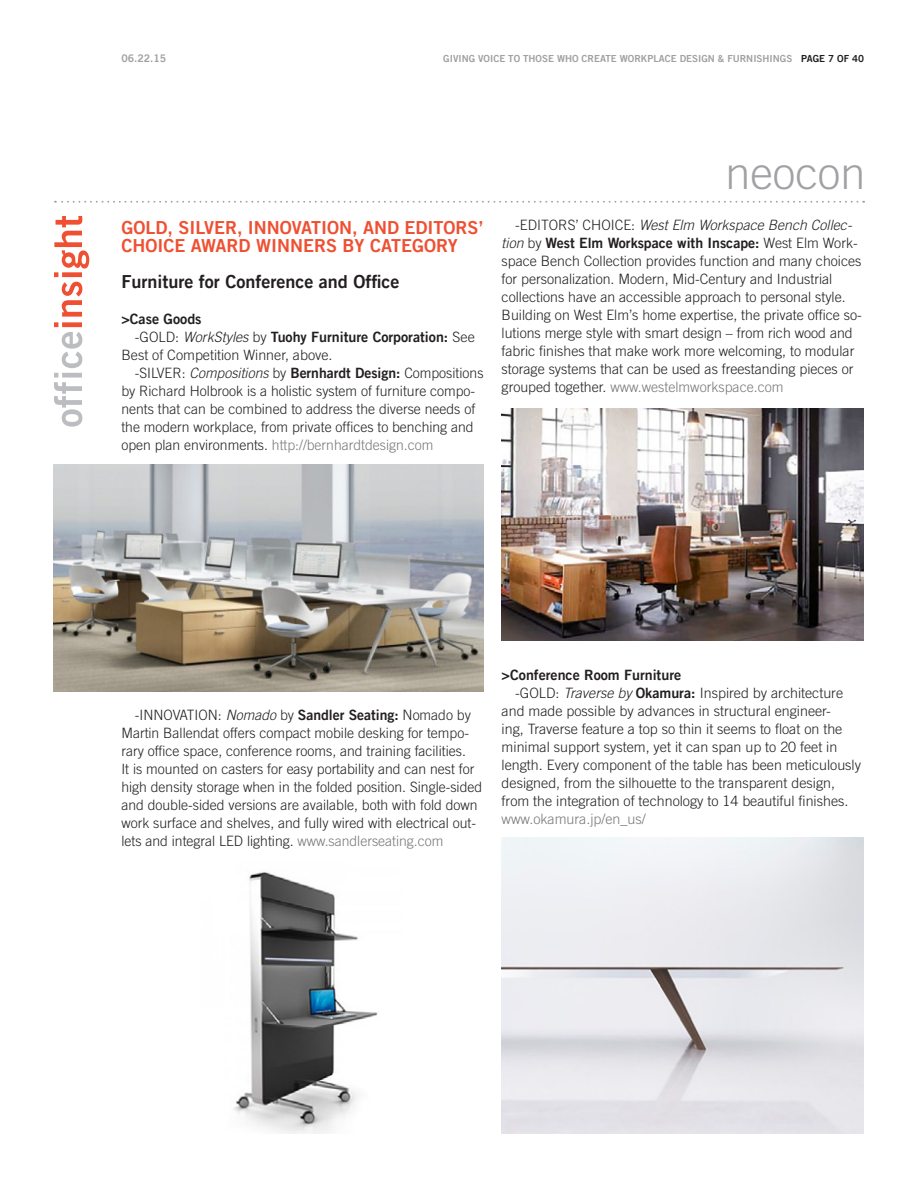
<style>
.page{position:relative;width:918px;height:1188px;background:#fff}
.page>*{position:absolute;margin:0;border:0;box-sizing:border-box;transform-origin:0 0}
.t1{font:300 45px "Trade Gothic LT Com";color:#a1a1a5}
.Dept_Head{font:18px/18px "Trade Gothic LT Com Bd 2";color:#ef5032}
.Feature_Subhead{font:18px "Trade Gothic LT Com Bd 2";color:#231f20}
.Feature_Text{font:300 14.25px/18px "Trade Gothic LT Com";color:#231f20}
.Feature_Subhead-2{font:14.25px "Trade Gothic LT Com Bd 2";color:#231f20}
.t2{font:10.5px "Trade Gothic LT Com Bd 2";color:#a1a1a5}
.t3{font:9.75px "Trade Gothic LT Com Bd 2";color:#a1a1a5}
.s1{color:#231f20}
.s2{font-style:italic}
.s3{font-family:"Trade Gothic LT Com Bd 2";font-weight:400}
.s4{color:#76787b}
</style>
<div class="page">
<svg style="left:55px;top:201px;width:809px;height:2px"></svg>
<svg style="left:54px;top:216px;width:35px;height:211px"></svg>
<img style="left:54px;top:465px;width:430px;height:227px">
<img style="left:234px;top:871px;width:144px;height:263px">
<img style="left:502px;top:408px;width:362px;height:233px">
<img style="left:502px;top:837px;width:362px;height:297px">
<p class="t2" style="left:121px;top:52px;width:46px">06.22.15</p>
<p class="t3" style="left:443px;top:52px;width:422px">GIVING VOICE TO THOSE WHO CREATE WORKPLACE DESIGN &amp; FURNISHINGS <span class="s1">PAGE 7 OF 40</span></p>
<p class="Dept_Head" style="left:121px;top:218px;width:364px">GOLD, SILVER, INNOVATION, AND EDITORS’<br>CHOICE AWARD WINNERS BY CATEGORY</p>
<p class="Feature_Subhead" style="left:121px;top:270px;width:279px">Furniture for Conference and Office</p>
<p class="Feature_Subhead-2" style="left:121px;top:310px;width:82px">&gt;Case Goods</p>
<p class="Feature_Text" style="left:121px;top:327px;width:355px;text-indent:14px">-GOLD: <span class="s2">WorkStyles</span> by <span class="s3">Tuohy Furniture Corporation:</span> See<br>Best of Competition Winner, above.</p>
<p class="Feature_Text" style="left:121px;top:363px;width:364px;text-indent:14px">-SILVER: <span class="s2">Compositions</span> by <span class="s3">Bernhardt Design:</span> Compositions by Richard Holbrook is a holistic system of furniture compo&shy;nents that can be combined to address the diverse needs of the modern workplace, from private offices to benching and open plan environments. <span class="s4">http://bernhardtdesign.com</span></p>
<h1 class="t1" style="left:725px;top:146px;width:142px">neocon</h1>
<p class="Feature_Text" style="left:502px;top:215px;width:362px;text-indent:14px">-EDITORS’ CHOICE: <span class="s2">West Elm Workspace Bench Collec&shy;tion</span> by <span class="s3">West Elm Workspace with Inscape:</span> West Elm Work&shy;space Bench Collection provides function and many choices for personalization. Modern, Mid-Century and Industrial collections have an accessible approach to personal style.<br>Building on West Elm’s home expertise, the private office so&shy;lutions merge style with smart design – from rich wood and fabric finishes that make work more welcoming, to modular storage systems that can be used as freestanding pieces or grouped together. <span class="s4">www.westelmworkspace.com</span></p>
<p class="Feature_Text" style="left:121px;top:705px;width:362px;text-indent:14px">-INNOVATION: <span class="s2">Nomado</span> by <span class="s3">Sandler Seating:</span> Nomado by Martin Ballendat offers compact mobile desking for tempo&shy;rary office space, conference rooms, and training facilities.<br>It is mounted on casters for easy portability and can nest for high density storage when in the folded position. Single-sided and double-sided versions are available, both with fold down work surface and shelves, and fully wired with electrical out&shy;lets and integral LED lighting. <span class="s4">www.sandlerseating.com</span></p>
<p class="Feature_Subhead-2" style="left:502px;top:666px;width:181px">&gt;Conference Room Furniture</p>
<p class="Feature_Text" style="left:502px;top:683px;width:361px;text-indent:14px">-GOLD: <span class="s2">Traverse by</span> <span class="s3">Okamura:</span> Inspired by architecture and made possible by advances in structural engineer-<br>ing, Traverse feature a top so thin it seems to float on the minimal support system, yet it can span up to 20 feet in length. Every component of the table has been meticulously designed, from the silhouette to the transparent design, from the integration of technology to 14 beautiful finishes. <span class="s4">www.okamura.jp/en_us/</span></p>
</div>
